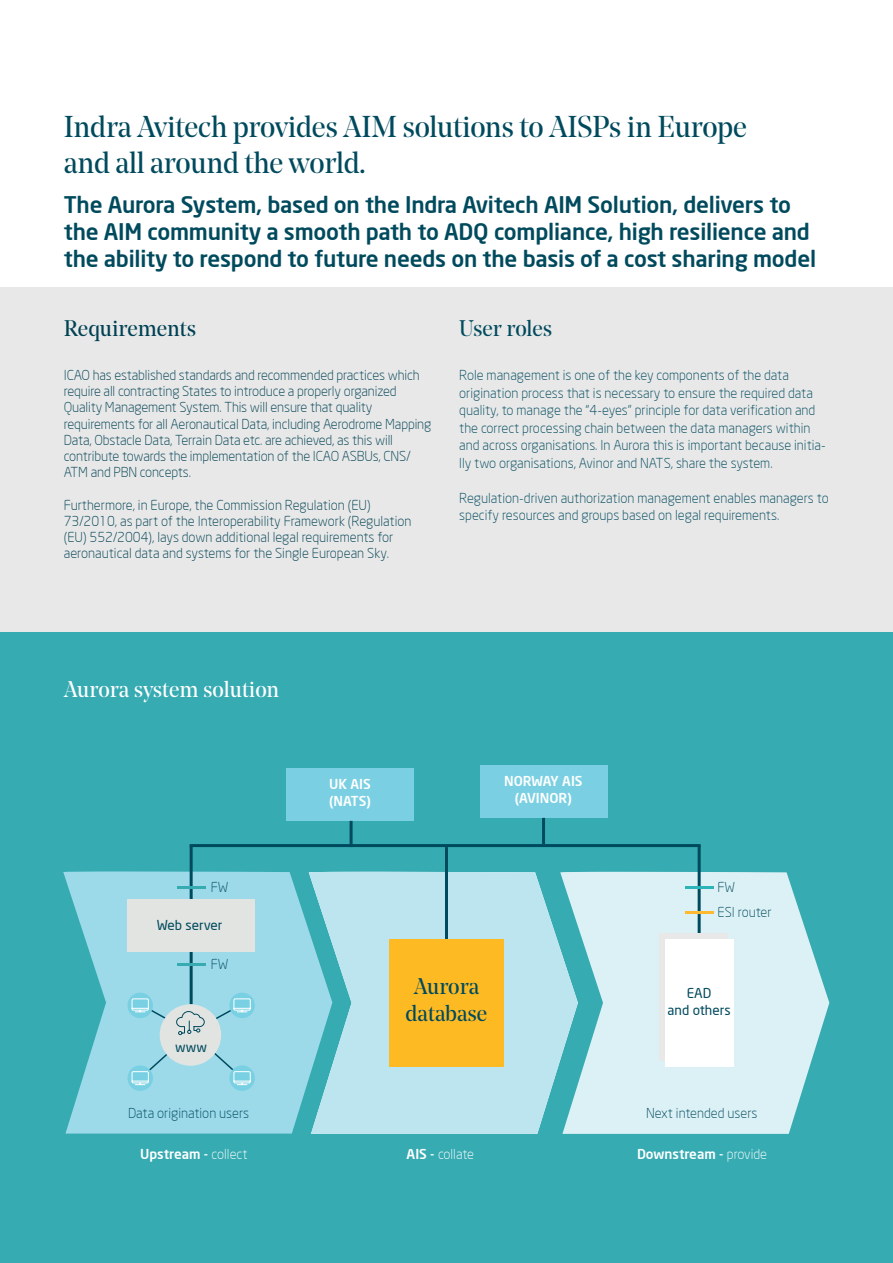
<style>
.page{position:relative;width:893px;height:1263px;background:#fff}
.page>*{position:absolute;margin:0;border:0;box-sizing:border-box;transform-origin:0 0}
.t1{font:30px/36px "Noe Display";letter-spacing:-.01em;color:#004a5d}
.t2{font:500 22.5px/27px "Neo Sans";letter-spacing:-.01em;color:#004a5d}
.t3{font:22.5px/27px "Noe Display";color:#004a5d;text-align:center}
.t4{font:22.5px "Noe Display";color:#fff}
.t5{font:22.5px "Noe Display";color:#004153}
.t6{font:300 13.5px/16.2px "Neo Sans";letter-spacing:-.01em;color:#004153}
.t7{font:300 13.5px/17.5px "Neo Sans";color:#004a5d}
.t8{font:500 13.5px/17.2px "Neo Sans";color:#fff}
.t9{font:13.5px/17.2px "Neo Sans";color:#004a5d;text-align:center}
.t10{font:300 13.5px "Neo Sans";letter-spacing:-.01em;color:#fff}
.s1{font-weight:300}
.s2{font-weight:500}
</style>
<div class="page">
<div style="left:0;top:631px;width:893px;height:632px;background:#36abb2"></div>
<svg style="left:63px;top:871px;width:246px;height:262px;fill:#9cdaea"></svg>
<div style="left:0;top:287px;width:893px;height:344px;background:#e8e8e8"></div>
<svg style="left:578px;top:872px;width:251px;height:262px;fill:#dcf1f5"></svg>
<svg style="left:309px;top:872px;width:269px;height:262px;fill:#bde5f0"></svg>
<div style="left:480px;top:765px;width:127px;height:53px;background:#7ad0e2"></div>
<div style="left:287px;top:768px;width:127px;height:53px;background:#7ad0e2"></div>
<hr style="left:190px;top:844px;width:511px;height:3px;background:#004a5d">
<hr style="left:350px;top:821px;width:3px;height:26px;background:#004a5d">
<hr style="left:542px;top:818px;width:3px;height:26px;background:#004a5d">
<hr style="left:698px;top:845px;width:3px;height:116px;background:#004a5d">
<hr style="left:190px;top:845px;width:3px;height:159px;background:#004a5d">
<hr style="left:445px;top:847px;width:3px;height:116px;background:#004a5d">
<div style="left:127px;top:899px;width:128px;height:53px;background:#e2e4e2"></div>
<hr style="left:177px;top:963px;width:28px;height:3px;background:#36abb2">
<hr style="left:177px;top:886px;width:28px;height:3px;background:#36abb2">
<div style="left:389px;top:939px;width:115px;height:127px;background:#fdba23"></div>
<div style="left:659px;top:933px;width:68px;height:128px;background:#e8e8e8"></div>
<div style="left:665px;top:940px;width:68px;height:127px;background:#fff"></div>
<hr style="left:685px;top:886px;width:28px;height:3px;background:#2cb5b8">
<hr style="left:685px;top:911px;width:28px;height:3px;background:#fdb931">
<div style="left:127px;top:993px;width:26px;height:25px;background:#78d0e2;border-radius:50%"></div>
<svg style="left:127px;top:1065px;width:26px;height:26px"></svg>
<div style="left:229px;top:993px;width:26px;height:25px;background:#78d0e2;border-radius:50%"></div>
<svg style="left:229px;top:1065px;width:26px;height:26px"></svg>
<svg style="left:131px;top:998px;width:120px;height:87px"></svg>
<h1 class="t1" style="left:64px;top:109px;width:685px">Indra Avitech provides AIM solutions to AISPs in Europe and all around the world.</h1>
<h2 class="t2" style="left:64px;top:190px;width:754px">The Aurora System, based on the Indra Avitech AIM Solution, delivers to the AIM community a smooth path to ADQ compliance, high resilience and the ability to respond to future needs on the basis of a cost sharing model</h2>
<h2 class="t5" style="left:64px;top:314px;width:134px">Requirements</h2>
<h2 class="t3" style="left:459px;top:314px;width:95px">User roles</h2>
<p class="t6" style="left:64px;top:366px;width:369px">ICAO has established standards and recommended practices which require all contracting States to introduce a properly organized Quality Management System. This will ensure that quality requirements for all Aeronautical Data, including Aerodrome Mapping Data, Obstacle Data, Terrain Data etc. are achieved, as this will contribute towards the implementation of the ICAO ASBUs, CNS/ ATM and PBN concepts.</p>
<p class="t6" style="left:64px;top:496px;width:349px">Furthermore, in Europe, the Commission Regulation (EU)<br>73/2010, as part of the Interoperability Framework (Regulation (EU) 552/2004), lays down additional legal requirements for aeronautical data and systems for the Single European Sky.</p>
<p class="t7" style="left:459px;top:366px;width:368px">Role management is one of the key components of the data origination process that is necessary to ensure the required data quality, to manage the “4-eyes” principle for data verification and the correct processing chain between the data managers within and across organisations. In Aurora this is important because initia&shy;lly two organisations, Avinor and NATS, share the system.</p>
<p class="t7" style="left:459px;top:489px;width:371px">Regulation-driven authorization management enables managers to specify resources and groups based on legal requirements.</p>
<h2 class="t4" style="left:64px;top:675px;width:217px">Aurora system solution</h2>
<p class="t7" style="left:211px;top:877px;width:19px">FW</p>
<p class="t9" style="left:157px;top:915px;width:67px">Web server</p>
<p class="t7" style="left:211px;top:955px;width:19px">FW</p>
<p class="t9" style="left:175px;top:1038px;width:33px">www</p>
<p class="t8" style="left:329px;top:775px;width:43px">UK AIS (NATS)</p>
<p class="t8" style="left:504px;top:772px;width:80px;text-align:center">NORWAY AIS (AVINOR)</p>
<p class="t7" style="left:718px;top:874px;width:55px;line-height:24.9px">FW<br>ESI router</p>
<h2 class="t3" style="left:406px;top:973px;width:83px">Aurora database</h2>
<p class="t9" style="left:668px;top:983px;width:64px">EAD<br>and others</p>
<p class="t7" style="left:128px;top:1103px;width:123px">Data origination users</p>
<p class="t7" style="left:646px;top:1103px;width:113px">Next intended users</p>
<p class="t8" style="left:140px;top:1145px;width:109px">Upstream - <span class="s1">collect</span></p>
<p class="t10" style="left:407px;top:1145px;width:69px"><span class="s2">AIS -</span> collate</p>
<p class="t8" style="left:637px;top:1145px;width:132px">Downstream - <span class="s1">provide</span></p>
</div>
